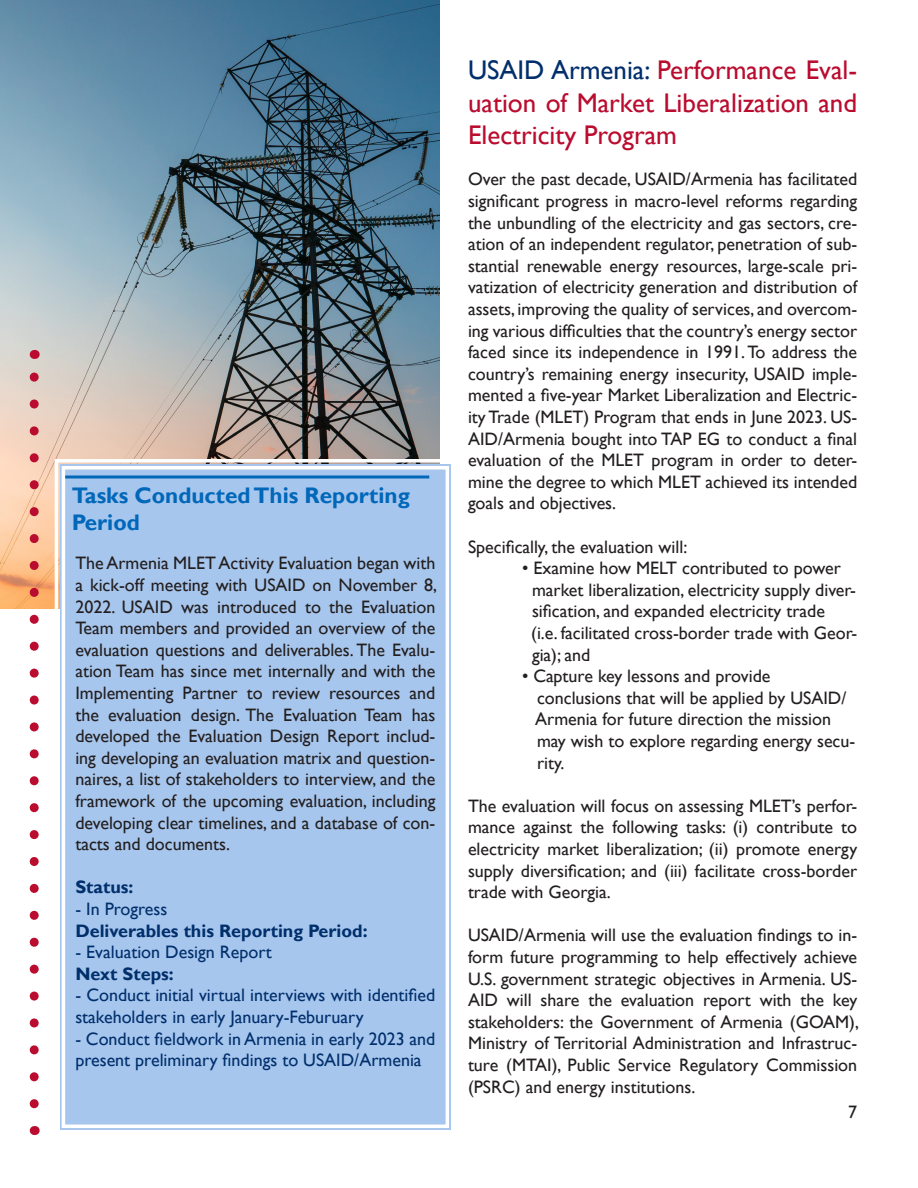
<style>
.page{position:relative;width:918px;height:1188px;background:#fff}
.page>*{position:absolute;margin:0;border:0;box-sizing:border-box;transform-origin:0 0}
.t1{font:27px/32.4px "Gill Sans";color:#ba0c2f;text-align:justify}
.t2{font:700 22.5px "Gill Sans";color:#0067b9}
.t3{font:18px/21.6px "Gill Sans";color:#231f20;text-align:justify}
.t4{font:18px/21.6px "Gill Sans";color:#002f6c}
.t5{font:700 18px "Gill Sans";color:#002f6c}
.s1{color:#002f6c}
</style>
<div class="page">
<img style="left:0;top:0;width:440px;height:608px">
<svg style="left:30px;top:368px;width:9px;height:736px"></svg>
<div style="left:53px;top:457px;width:398px;height:673px;background:#a7c6ed"></div>
<div style="left:62px;top:466px;width:387px;height:662px;border:3px solid #fff"></div>
<hr style="left:65px;top:476px;width:364px;height:2px;background:#0067b9">
<p class="t2" style="left:72px;top:482px;width:340px">Tasks Conducted This Reporting</p>
<p class="t2" style="left:72px;top:509px;width:70px">Period</p>
<p class="t3" style="left:75px;top:553px;width:363px">The Armenia MLET Activity Evaluation began with a kick-off meeting with USAID on November 8, 2022. USAID was introduced to the Evaluation Team members and provided an overview of the evaluation questions and deliverables. The Evalu&shy;ation Team has since met internally and with the Implementing Partner to review resources and the evaluation design. The Evaluation Team has developed the Evaluation Design Report includ&shy;ing developing an evaluation matrix and question&shy;naires, a list of stakeholders to interview, and the framework of the upcoming evaluation, including developing clear timelines, and a database of con&shy;tacts and documents.</p>
<p class="t5" style="left:75px;top:876px;width:60px">Status:</p>
<p class="t4" style="left:75px;top:898px;width:94px">- In Progress</p>
<p class="t5" style="left:75px;top:920px;width:294px">Deliverables this Reporting Period:</p>
<p class="t4" style="left:75px;top:942px;width:198px">- Evaluation Design Report</p>
<p class="t5" style="left:75px;top:963px;width:100px">Next Steps:</p>
<p class="t4" style="left:75px;top:985px;width:362px">- Conduct initial virtual interviews with identified stakeholders in early January-Feburuary</p>
<p class="t4" style="left:75px;top:1028px;width:362px">- Conduct fieldwork in Armenia in early 2023 and present preliminary findings to USAID/Armenia</p>
<p class="t1" style="left:468px;top:55px;width:391px"><span class="s1">USAID Armenia:</span> Performance Eval&shy;uation of Market Liberalization and Electricity Program</p>
<p class="t3" style="left:468px;top:169px;width:391px">Over the past decade, USAID/Armenia has facilitated significant progress in macro-level reforms regarding the unbundling of the electricity and gas sectors, cre&shy;ation of an independent regulator, penetration of sub&shy;stantial renewable energy resources, large-scale pri&shy;vatization of electricity generation and distribution of assets, improving the quality of services, and overcom&shy;ing various difficulties that the country’s energy sector faced since its independence in 1991. To address the country’s remaining energy insecurity, USAID imple&shy;mented a five-year Market Liberalization and Electric&shy;ity Trade (MLET) Program that ends in June 2023. US-AID/Armenia bought into TAP EG to conduct a final evaluation of the MLET program in order to deter&shy;mine the degree to which MLET achieved its intended goals and objectives.</p>
<p class="t3" style="left:468px;top:536px;width:221px">Specifically, the evaluation will:</p>
<p class="t3" style="left:522px;top:558px;width:320px">• Examine how MELT contributed to power</p>
<p class="t3" style="left:532px;top:579px;width:326px">market liberalization, electricity supply diver-</p>
<p class="t3" style="left:532px;top:601px;width:295px">sification, and expanded electricity trade</p>
<p class="t3" style="left:531px;top:623px;width:328px">(i.e. facilitated cross-border trade with Geor-</p>
<p class="t3" style="left:532px;top:644px;width:60px">gia); and</p>
<p class="t3" style="left:522px;top:666px;width:250px">• Capture key lessons and provide</p>
<p class="t3" style="left:535px;top:687px;width:313px">conclusions that will be applied by USAID/<br>Armenia for future direction the mission</p>
<p class="t3" style="left:537px;top:731px;width:320px">may wish to explore regarding energy secu-</p>
<p class="t3" style="left:537px;top:752px;width:29px">rity.</p>
<p class="t3" style="left:468px;top:795px;width:391px">The evaluation will focus on assessing MLET’s perfor&shy;mance against the following tasks: (i) contribute to electricity market liberalization; (ii) promote energy supply diversification; and (iii) facilitate cross-border trade with Georgia.</p>
<p class="t3" style="left:468px;top:925px;width:393px">USAID/Armenia will use the evaluation findings to in&shy;form future programming to help effectively achieve U.S. government strategic objectives in Armenia. US-AID will share the evaluation report with the key stakeholders: the Government of Armenia (GOAM), Ministry of Territorial Administration and Infrastruc&shy;ture (MTAI), Public Service Regulatory Commission (PSRC) and energy institutions.</p>
<p class="t3" style="left:848px;top:1101px;width:10px">7</p>
</div>
